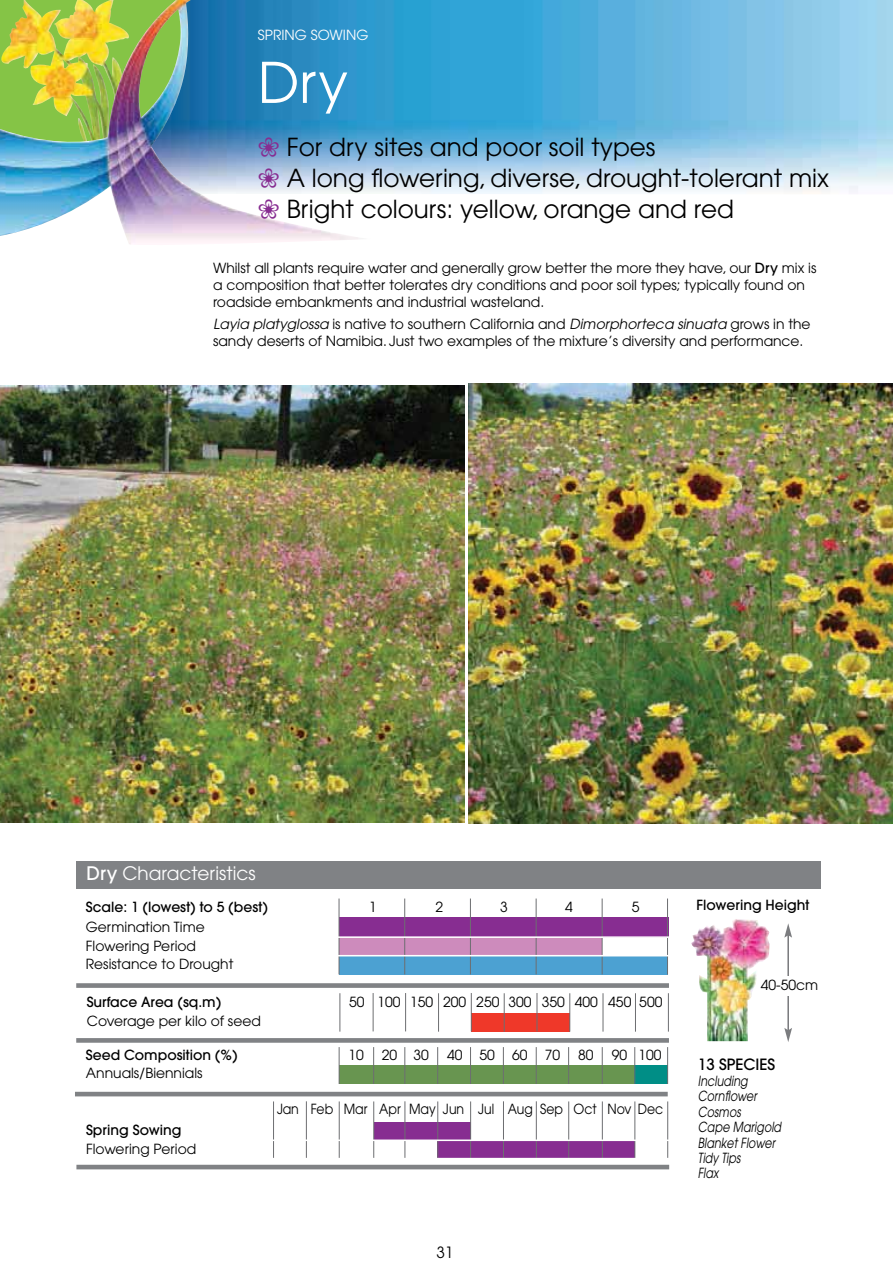
<style>
.page{position:relative;width:893px;height:1263px;background:#fff}
.page>*{position:absolute;margin:0;border:0;box-sizing:border-box;transform-origin:0 0}
.t1{font:55.65px "Avant Garde";color:#fff}
.t2{font:24.75px/30.9px "Avant Garde";color:#000}
.t3{font:18.6px "Avant Garde";color:#fff}
.t4{font:500 15.45px "Avant Garde";color:#000}
.t5{font:15.45px "Avant Garde";color:#000}
.t6{font:13.95px/17px "Avant Garde";color:#000}
.t7{font:500 13.95px "Avant Garde";color:#000}
.t8{font:italic 13.95px/15.5px "Avant Garde";letter-spacing:.005em;color:#000;scale:.8 1}
.t9{font:13.95px "Avant Garde";color:#000;scale:.9 1}
.t10{font:13.95px "Avant Garde";color:#fff}
.s1{color:#872d91}
.s2{font-weight:500}
.s3{font-style:italic}
</style>
<div class="page">
<div style="left:438px;top:1140px;width:197px;height:18px;background:#872d91"></div>
<div style="left:374px;top:1122px;width:97px;height:18px;background:#872d91"></div>
<img style="left:370px;top:0;width:523px;height:194px">
<img style="left:0;top:0;width:370px;height:244px">
<hr style="left:273px;top:1101px;width:1px;height:57px;background:#6d6e71">
<hr style="left:306px;top:1101px;width:1px;height:57px;background:#6d6e71">
<hr style="left:339px;top:1101px;width:1px;height:57px;background:#6d6e71">
<hr style="left:373px;top:1101px;width:1px;height:57px;background:#6d6e71">
<hr style="left:405px;top:1101px;width:1px;height:57px;background:#6d6e71">
<hr style="left:437px;top:1101px;width:1px;height:57px;background:#6d6e71">
<hr style="left:470px;top:1101px;width:1px;height:57px;background:#6d6e71">
<hr style="left:503px;top:1101px;width:1px;height:57px;background:#6d6e71">
<hr style="left:536px;top:1101px;width:1px;height:57px;background:#6d6e71">
<hr style="left:568px;top:1101px;width:1px;height:57px;background:#6d6e71">
<hr style="left:602px;top:1101px;width:1px;height:57px;background:#6d6e71">
<hr style="left:635px;top:1101px;width:1px;height:57px;background:#6d6e71">
<hr style="left:667px;top:1101px;width:1px;height:57px;background:#6d6e71">
<hr style="left:269px;top:1139px;width:403px;height:2px;background:#fff">
<hr style="left:75px;top:1092px;width:593px;height:4px;background:#808285">
<hr style="left:76px;top:1165px;width:593px;height:4px;background:#808285">
<img style="left:691px;top:919px;width:78px;height:122px">
<div style="left:76px;top:861px;width:745px;height:28px;background:#808285"></div>
<div style="left:339px;top:917px;width:329px;height:20px;background:#872d91"></div>
<div style="left:339px;top:937px;width:262px;height:19px;background:#cd8bbc"></div>
<div style="left:339px;top:956px;width:328px;height:18px;background:#4ca1d2"></div>
<hr style="left:339px;top:898px;width:1px;height:76px;background:#6d6e71">
<hr style="left:404px;top:898px;width:1px;height:76px;background:#6d6e71">
<hr style="left:470px;top:898px;width:1px;height:76px;background:#6d6e71">
<hr style="left:536px;top:898px;width:1px;height:76px;background:#6d6e71">
<hr style="left:602px;top:898px;width:1px;height:76px;background:#6d6e71">
<hr style="left:667px;top:898px;width:1px;height:76px;background:#6d6e71">
<hr style="left:334px;top:936px;width:337px;height:2px;background:#fff">
<hr style="left:335px;top:955px;width:336px;height:1px;background:#fff">
<hr style="left:787px;top:935px;width:2px;height:95px;background:#7b7c7f">
<svg style="left:784px;top:923px;width:8px;height:15px"></svg>
<svg style="left:784px;top:1028px;width:8px;height:14px"></svg>
<div style="left:76px;top:983px;width:593px;height:5px;background:#808285"></div>
<div style="left:76px;top:1038px;width:593px;height:5px;background:#808285"></div>
<div style="left:761px;top:977px;width:58px;height:19px;background:#fff"></div>
<div style="left:471px;top:1013px;width:99px;height:18px;background:#ef3829"></div>
<hr style="left:340px;top:993px;width:1px;height:38px;background:#6d6e71">
<hr style="left:373px;top:993px;width:1px;height:38px;background:#6d6e71">
<hr style="left:438px;top:993px;width:1px;height:39px;background:#6d6e71">
<hr style="left:504px;top:993px;width:1px;height:39px;background:#6d6e71">
<hr style="left:570px;top:993px;width:1px;height:39px;background:#6d6e71">
<hr style="left:635px;top:993px;width:1px;height:39px;background:#6d6e71">
<hr style="left:405px;top:993px;width:1px;height:38px;background:#6d6e71">
<hr style="left:471px;top:993px;width:1px;height:38px;background:#6d6e71">
<hr style="left:537px;top:993px;width:1px;height:38px;background:#6d6e71">
<hr style="left:603px;top:993px;width:1px;height:38px;background:#6d6e71">
<hr style="left:668px;top:993px;width:1px;height:38px;background:#6d6e71">
<img style="left:0;top:386px;width:465px;height:436px">
<img style="left:469px;top:384px;width:424px;height:440px">
<div style="left:339px;top:1066px;width:296px;height:18px;background:#689550"></div>
<div style="left:634px;top:1066px;width:34px;height:18px;background:#008e86"></div>
<hr style="left:339px;top:1047px;width:1px;height:37px;background:#6d6e71">
<hr style="left:373px;top:1047px;width:1px;height:37px;background:#6d6e71">
<hr style="left:405px;top:1047px;width:1px;height:37px;background:#6d6e71">
<hr style="left:437px;top:1047px;width:1px;height:37px;background:#6d6e71">
<hr style="left:470px;top:1047px;width:1px;height:37px;background:#6d6e71">
<hr style="left:503px;top:1047px;width:1px;height:37px;background:#6d6e71">
<hr style="left:536px;top:1047px;width:1px;height:37px;background:#6d6e71">
<hr style="left:568px;top:1047px;width:1px;height:37px;background:#6d6e71">
<hr style="left:602px;top:1047px;width:1px;height:37px;background:#6d6e71">
<hr style="left:634px;top:1047px;width:1px;height:37px;background:#6d6e71">
<hr style="left:667px;top:1047px;width:1px;height:37px;background:#6d6e71">
<p class="t10" style="left:258px;top:27px;width:112px">SPRING SOWING</p>
<h1 class="t1" style="left:258px;top:50px;width:92px">Dry</h1>
<h2 class="t2" style="left:258px;top:131px;width:573px"><span class="s1">❀</span> For dry sites and poor soil types<br><span class="s1">❀</span> A long flowering, diverse, drought-tolerant mix <span class="s1">❀</span> Bright colours: yellow, orange and red</h2>
<p class="t6" style="left:213px;top:260px;width:605px">Whilst all plants require water and generally grow better the more they have, our <span class="s2">Dry</span> mix is a composition that better tolerates dry conditions and poor soil types; typically found on roadside embankments and industrial wasteland.</p>
<p class="t6" style="left:213px;top:315px;width:599px"><span class="s3">Layia platyglossa</span> is native to southern California and <span class="s3">Dimorphorteca sinuata</span> grows in the sandy deserts of Namibia. Just two examples of the mixture’s diversity and performance.</p>
<h3 class="t3" style="left:86px;top:862px;width:171px"><span class="s2">Dry</span> Characteristics</h3>
<p class="t7" style="left:86px;top:898px;width:184px">Scale: 1 (lowest) to 5 (best)</p>
<p class="t6" style="left:369px;top:898px;width:9px">1</p>
<p class="t6" style="left:435px;top:898px;width:9px">2</p>
<p class="t6" style="left:500px;top:898px;width:9px">3</p>
<p class="t6" style="left:565px;top:898px;width:9px">4</p>
<p class="t6" style="left:632px;top:898px;width:9px">5</p>
<p class="t6" style="left:86px;top:918px;width:149px;line-height:18.6px">Germination Time<br>Flowering Period<br>Resistance to Drought</p>
<p class="t7" style="left:87px;top:993px;width:136px">Surface Area (sq.m)</p>
<p class="t6" style="left:349px;top:994px;width:315px">50 100 150 200 250 300 350 400 450 500</p>
<p class="t6" style="left:87px;top:1012px;width:176px">Coverage per kilo of seed</p>
<p class="t7" style="left:86px;top:1046px;width:153px">Seed Composition (%)</p>
<p class="t6" style="left:348px;top:1046px;width:17px">10</p>
<p class="t6" style="left:382px;top:1046px;width:49px">20 30</p>
<p class="t6" style="left:447px;top:1046px;width:115px">40 50 60 70</p>
<p class="t6" style="left:578px;top:1046px;width:17px">80</p>
<p class="t6" style="left:612px;top:1046px;width:51px">90 100</p>
<p class="t6" style="left:86px;top:1065px;width:118px">Annuals/Biennials</p>
<p class="t7" style="left:86px;top:1122px;width:97px">Spring Sowing</p>
<p class="t6" style="left:86px;top:1140px;width:112px">Flowering Period</p>
<p class="t9" style="left:277px;top:1101px;width:431px">Jan Feb Mar Apr May Jun Jul Aug Sep Oct Nov Dec</p>
<p class="t5" style="left:436px;top:1244px;width:19px">31</p>
<p class="t7" style="left:696px;top:896px;width:114px">Flowering Height</p>
<p class="t6" style="left:761px;top:976px;width:59px">40-50cm</p>
<p class="t4" style="left:698px;top:1055px;width:79px">13 SPECIES</p>
<p class="t8" style="left:698px;top:1073px;width:106px">Including<br>Cornflower<br>Cosmos<br>Cape Marigold<br>Blanket Flower<br>Tidy Tips<br>Flax</p>
</div>
